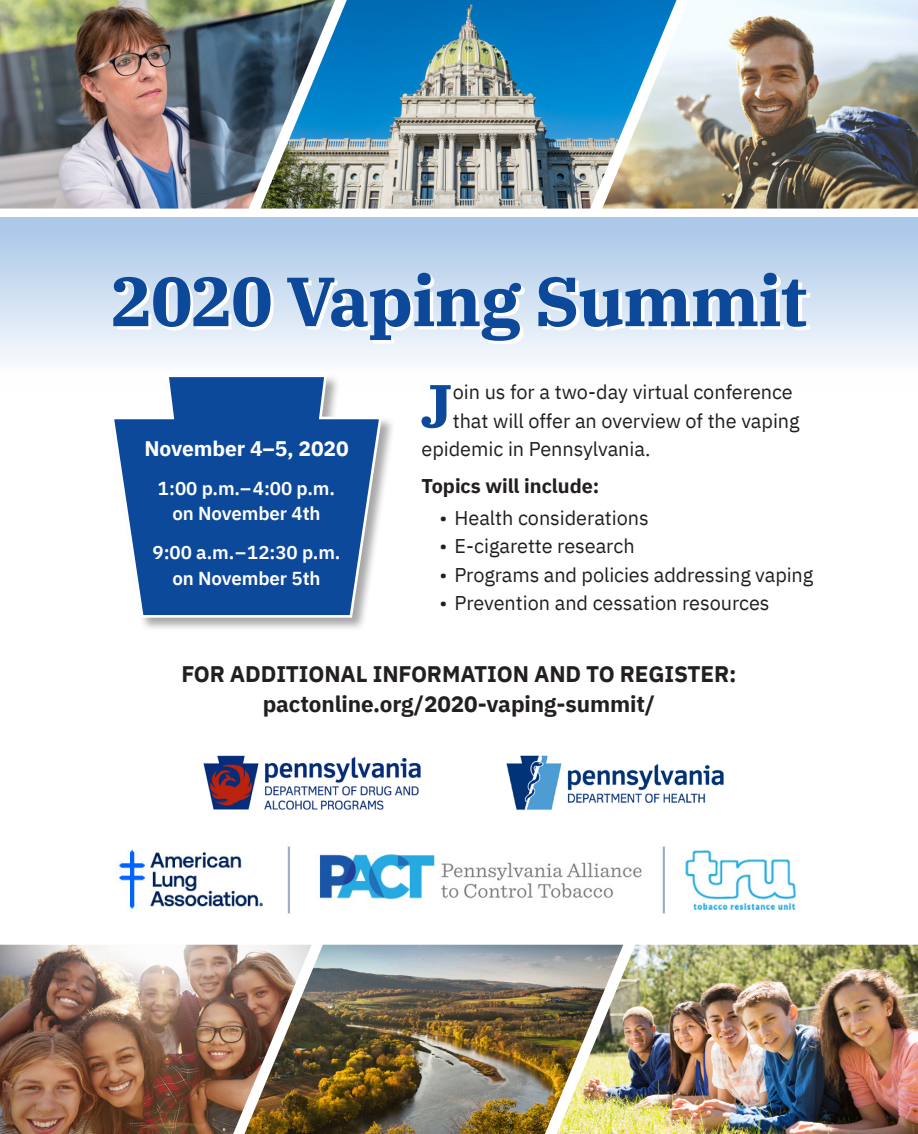
<style>
.page{position:relative;width:918px;height:1134px;background:#fff}
.page>*{position:absolute;margin:0;border:0;box-sizing:border-box;transform-origin:0 0}
.t1{font:700 69.3px "IBM Plex Serif";letter-spacing:-.02em;color:#0d499a}
.t2{font:700 60.75px "IBM Plex Serif";color:#0d499a}
.t3{font:700 22.5px "IBM Plex Sans";letter-spacing:-.005em;color:#231f20}
.t4{font:700 21px "IBM Plex Sans";letter-spacing:-.005em;color:#fff}
.t5{font:19.8px "IBM Plex Sans";color:#231f20}
.t6{font:700 19.8px "IBM Plex Sans";color:#231f20}
.t7{font:600 18.75px "IBM Plex Sans";letter-spacing:-.005em;color:#fff}
</style>
<div class="page">
<div style="left:0;top:217px;width:918px;height:174px;background:linear-gradient(to bottom,#a6c5e7,#fff)"></div>
<svg style="left:117px;top:276px;width:693px;height:68px"></svg>
<img style="left:677px;top:0;width:241px;height:209px">
<img style="left:623px;top:945px;width:295px;height:189px">
<img style="left:335px;top:0;width:342px;height:209px">
<img style="left:0;top:945px;width:244px;height:189px">
<img style="left:0;top:0;width:335px;height:209px">
<img style="left:244px;top:945px;width:379px;height:189px">
<img style="left:506px;top:755px;width:218px;height:55px">
<div style="left:111px;top:373px;width:285px;height:259px;background:#231f20;opacity:.4"></div>
<svg style="left:110px;top:373px;width:273px;height:246px"></svg>
<img style="left:203px;top:755px;width:218px;height:55px">
<img style="left:118px;top:846px;width:678px;height:68px">
<p class="t1" style="left:111px;top:246px;width:698px">2020 Vaping Summit</p>
<p class="t4" style="left:144px;top:432px;width:206px">November 4–5, 2020</p>
<p class="t7" style="left:158px;top:473px;width:179px">1:00 p.m.–4:00 p.m.</p>
<p class="t7" style="left:172px;top:499px;width:150px">on November 4th</p>
<p class="t7" style="left:153px;top:538px;width:190px">9:00 a.m.–12:30 p.m.</p>
<p class="t7" style="left:172px;top:564px;width:150px">on November 5th</p>
<p class="t2" style="left:421px;top:358px;width:34px">J</p>
<p class="t5" style="left:453px;top:377px;width:342px">oin us for a two-day virtual conference</p>
<p class="t5" style="left:453px;top:405px;width:348px">that will offer an overview of the vaping</p>
<p class="t5" style="left:422px;top:434px;width:231px">epidemic in Pennsylvania.</p>
<p class="t6" style="left:422px;top:470px;width:179px">Topics will include:</p>
<p class="t5" style="left:440px;top:503px;width:211px">• Health considerations</p>
<p class="t5" style="left:440px;top:531px;width:197px">• E-cigarette research</p>
<p class="t5" style="left:440px;top:560px;width:375px">• Programs and policies addressing vaping</p>
<p class="t5" style="left:440px;top:588px;width:332px">• Prevention and cessation resources</p>
<p class="t3" style="left:181px;top:657px;width:557px">FOR ADDITIONAL INFORMATION AND TO REGISTER:</p>
<p class="t3" style="left:263px;top:687px;width:394px">pactonline.org/2020-vaping-summit/</p>
</div>
